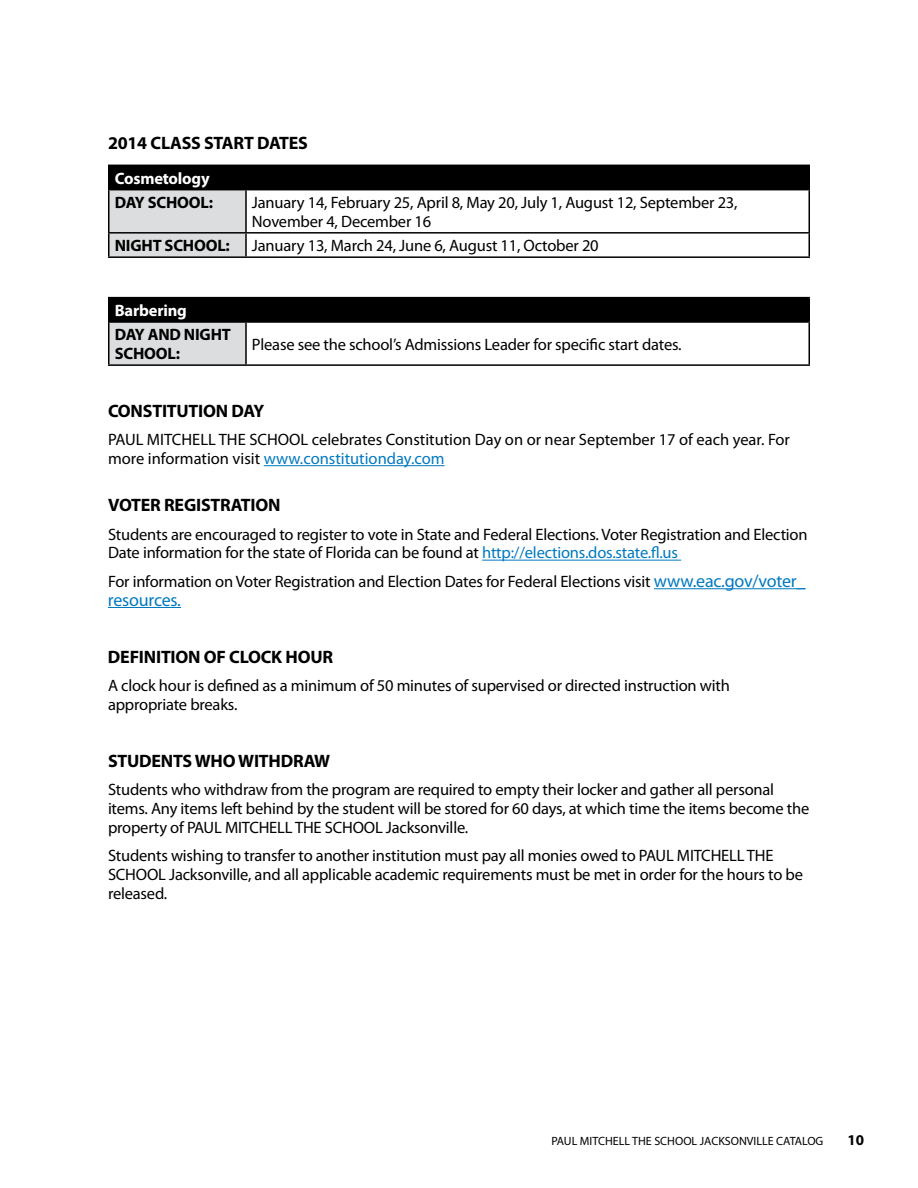
<style>
.page{position:relative;width:918px;height:1188px;background:#fff}
.page>*{position:absolute;margin:0;border:0;box-sizing:border-box;transform-origin:0 0}
.t1{font:700 18px "Myriad Pro";letter-spacing:-.01em;color:#000}
.t2{font:18px "Myriad Pro";letter-spacing:-.01em;color:#0079c1}
.t3{font:16.5px/18.8px "Myriad Pro";letter-spacing:-.01em;color:#000}
.t4{font:700 16.5px/18.8px "Myriad Pro";letter-spacing:-.01em;color:#000}
.t5{font:700 16.5px "Myriad Pro";letter-spacing:-.01em;color:#fff}
.t6{font:700 15px "Myriad Pro";color:#000}
.t7{font:12px "Myriad Pro";color:#000}
.s1{color:#0079c1}
.s2{font-size:18px;color:#0079c1}
</style>
<div class="page">
<hr style="left:264px;top:465px;width:181px;height:1px;background:#0079c1">
<hr style="left:482px;top:560px;width:199px;height:1px;background:#0079c1">
<hr style="left:654px;top:588px;width:152px;height:1px;background:#0079c1">
<hr style="left:108px;top:607px;width:73px;height:1px;background:#0079c1">
<div style="left:109px;top:165px;width:700px;height:25px;background:#000"></div>
<div style="left:110px;top:190px;width:135px;height:66px;background:#dcddde"></div>
<hr style="left:108px;top:165px;width:138px;height:1px;background:#000">
<hr style="left:108px;top:166px;width:2px;height:23px;background:#000">
<hr style="left:246px;top:165px;width:564px;height:1px;background:#000">
<hr style="left:808px;top:166px;width:2px;height:23px;background:#000">
<hr style="left:108px;top:189px;width:138px;height:1px;background:#000">
<hr style="left:108px;top:190px;width:2px;height:42px;background:#000">
<hr style="left:246px;top:189px;width:564px;height:1px;background:#000">
<hr style="left:245px;top:190px;width:2px;height:42px;background:#000">
<hr style="left:808px;top:190px;width:2px;height:42px;background:#000">
<hr style="left:108px;top:232px;width:138px;height:2px;background:#000">
<hr style="left:108px;top:234px;width:2px;height:22px;background:#000">
<hr style="left:246px;top:232px;width:564px;height:2px;background:#000">
<hr style="left:245px;top:234px;width:2px;height:22px;background:#000">
<hr style="left:808px;top:234px;width:2px;height:22px;background:#000">
<hr style="left:108px;top:256px;width:138px;height:2px;background:#000">
<hr style="left:246px;top:256px;width:564px;height:2px;background:#000">
<div style="left:109px;top:298px;width:700px;height:24px;background:#000"></div>
<div style="left:109px;top:322px;width:137px;height:43px;background:#dcddde"></div>
<hr style="left:108px;top:297px;width:138px;height:1px;background:#000">
<hr style="left:108px;top:298px;width:2px;height:23px;background:#000">
<hr style="left:246px;top:297px;width:564px;height:1px;background:#000">
<hr style="left:808px;top:298px;width:2px;height:23px;background:#000">
<hr style="left:108px;top:321px;width:138px;height:2px;background:#000">
<hr style="left:108px;top:323px;width:2px;height:41px;background:#000">
<hr style="left:246px;top:321px;width:564px;height:2px;background:#000">
<hr style="left:245px;top:323px;width:2px;height:41px;background:#000">
<hr style="left:808px;top:323px;width:2px;height:41px;background:#000">
<hr style="left:108px;top:364px;width:138px;height:2px;background:#000">
<hr style="left:246px;top:364px;width:564px;height:2px;background:#000">
<p class="t1" style="left:108px;top:131px;width:201px">2014 CLASS START DATES</p>
<p class="t5" style="left:115px;top:167px;width:96px">Cosmetology</p>
<p class="t4" style="left:115px;top:193px;width:100px">DAY SCHOOL:</p>
<p class="t3" style="left:252px;top:193px;width:487px">January 14, February 25, April 8, May 20, July 1, August 12, September 23,<br>November 4, December 16</p>
<p class="t4" style="left:115px;top:236px;width:117px">NIGHT SCHOOL:</p>
<p class="t3" style="left:252px;top:236px;width:348px">January 13, March 24, June 6, August 11, October 20</p>
<p class="t5" style="left:115px;top:300px;width:74px">Barbering</p>
<p class="t4" style="left:115px;top:325px;width:118px">DAY AND NIGHT<br>SCHOOL:</p>
<p class="t3" style="left:252px;top:335px;width:430px">Please see the school’s Admissions Leader for specific start dates.</p>
<p class="t1" style="left:108px;top:399px;width:158px">CONSTITUTION DAY</p>
<p class="t3" style="left:108px;top:430px;width:684px">PAUL MITCHELL THE SCHOOL celebrates Constitution Day on or near September 17 of each year. For more information visit <span class="s1">www.constitutionday.com</span></p>
<p class="t1" style="left:108px;top:493px;width:174px">VOTER REGISTRATION</p>
<p class="t3" style="left:108px;top:525px;width:701px">Students are encouraged to register to vote in State and Federal Elections. Voter Registration and Election<br>Date information for the state of Florida can be found at <span class="s1">http://elections.dos.state.fl.us</span></p>
<p class="t3" style="left:108px;top:572px;width:699px">For information on Voter Registration and Election Dates for Federal Elections visit <span class="s2">www.eac.gov/voter_</span></p>
<p class="t2" style="left:108px;top:589px;width:73px">resources.</p>
<p class="t1" style="left:108px;top:645px;width:227px">DEFINITION OF CLOCK HOUR</p>
<p class="t3" style="left:108px;top:676px;width:623px">A clock hour is defined as a minimum of 50 minutes of supervised or directed instruction with appropriate breaks.</p>
<p class="t1" style="left:108px;top:749px;width:224px">STUDENTS WHO WITHDRAW</p>
<p class="t3" style="left:108px;top:780px;width:703px">Students who withdraw from the program are required to empty their locker and gather all personal items. Any items left behind by the student will be stored for 60 days, at which time the items become the property of PAUL MITCHELL THE SCHOOL Jacksonville.</p>
<p class="t3" style="left:108px;top:846px;width:697px">Students wishing to transfer to another institution must pay all monies owed to PAUL MITCHELL THE<br>SCHOOL Jacksonville, and all applicable academic requirements must be met in order for the hours to be released.</p>
<p class="t7" style="left:552px;top:1134px;width:273px">PAUL MITCHELL THE SCHOOL JACKSONVILLE CATALOG</p>
<p class="t6" style="left:847px;top:1130px;width:18px">10</p>
</div>
